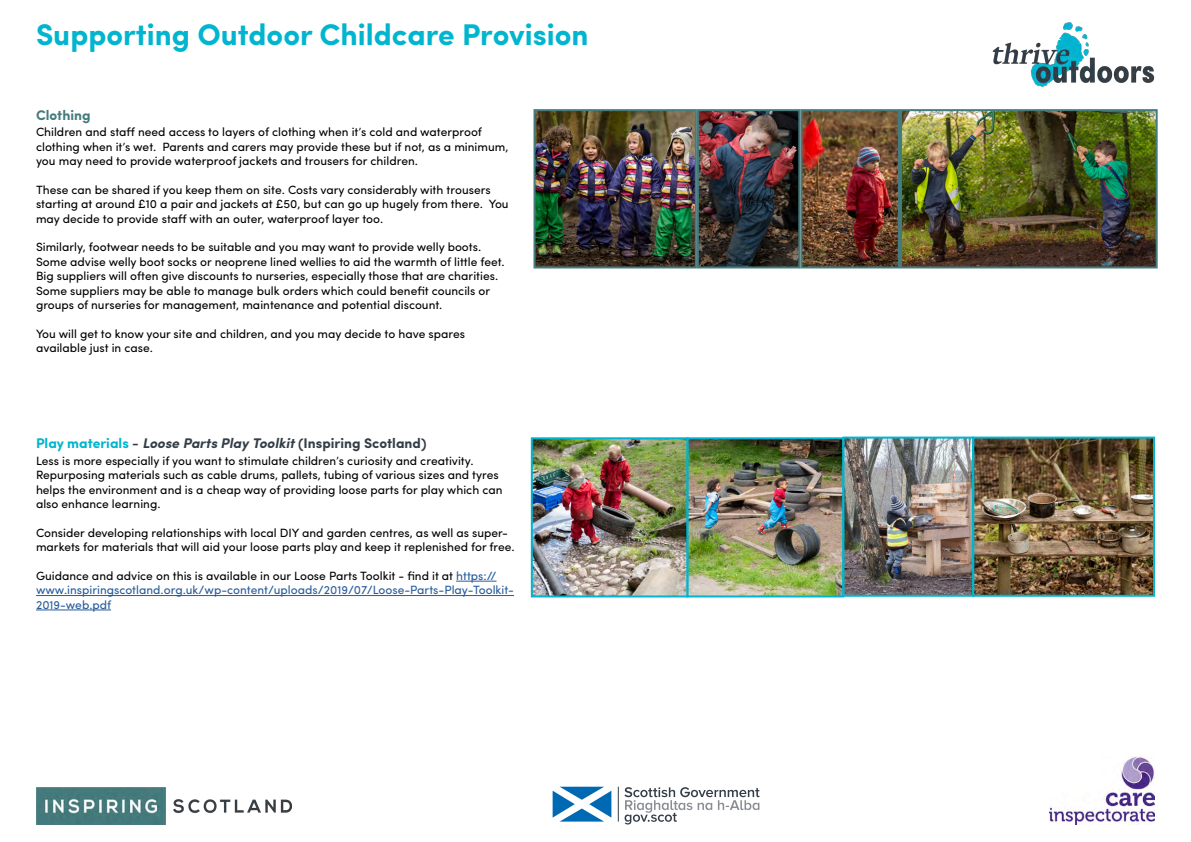
<style>
.page{position:relative;width:1191px;height:842px;background:#fff}
.page>*{position:absolute;margin:0;border:0;box-sizing:border-box;transform-origin:0 0}
.t1{font:700 30px "Sofia Pro";color:#00b5cf}
.t2{font:italic 700 14px "Sofia Pro";color:#343e48}
.t3{font:700 14px "Sofia Pro";color:#457b7d}
.t4{font:12px/14.4px "Sofia Pro";color:#000}
.t5{font:12px/14.4px "Sofia Pro";color:#275b9b}
.s1{font-style:normal;color:#00b5cf}
.s2{font-style:normal}
.s3{color:#000}
</style>
<div class="page">
<img style="left:37px;top:788px;width:254px;height:36px">
<hr style="left:618px;top:787px;width:1px;height:34px;background:#343e48">
<svg style="left:552px;top:787px;width:59px;height:34px"></svg>
<svg style="left:624px;top:787px;width:135px;height:37px"></svg>
<img style="left:1049px;top:757px;width:105px;height:67px">
<hr style="left:456px;top:581px;width:40px;height:1px;background:#275b9b">
<hr style="left:36px;top:595px;width:478px;height:1px;background:#275b9b">
<hr style="left:36px;top:610px;width:75px;height:1px;background:#275b9b">
<img style="left:536px;top:112px;width:158px;height:153px">
<div style="left:533px;top:109px;width:164px;height:159px;border:2px solid #457b7d"></div>
<img style="left:700px;top:112px;width:97px;height:153px">
<div style="left:697px;top:109px;width:103px;height:159px;border:2px solid #457b7d"></div>
<img style="left:803px;top:112px;width:94px;height:153px">
<div style="left:800px;top:109px;width:100px;height:159px;border:2px solid #457b7d"></div>
<img style="left:903px;top:112px;width:251px;height:153px">
<div style="left:900px;top:109px;width:257px;height:159px;border:2px solid #457b7d"></div>
<img style="left:534px;top:440px;width:618px;height:154px">
<div style="left:531px;top:437px;width:157px;height:160px;border:2px solid #00b5cf"></div>
<div style="left:686px;top:437px;width:158px;height:160px;border:2px solid #00b5cf"></div>
<div style="left:842px;top:437px;width:132px;height:160px;border:2px solid #00b5cf"></div>
<div style="left:972px;top:437px;width:183px;height:160px;border:2px solid #00b5cf"></div>
<img style="left:992px;top:23px;width:163px;height:64px">
<h1 class="t1" style="left:36px;top:12px;width:554px">Supporting Outdoor Childcare Provision</h1>
<p class="t3" style="left:36px;top:104px;width:56px">Clothing</p>
<p class="t4" style="left:36px;top:124px;width:474px">Children and staff need access to layers of clothing when it’s cold and waterproof clothing when it’s wet. Parents and carers may provide these but if not, as a minimum, you may need to provide waterproof jackets and trousers for children.</p>
<p class="t4" style="left:36px;top:182px;width:474px">These can be shared if you keep them on site. Costs vary considerably with trousers starting at around £10 a pair and jackets at £50, but can go up hugely from there. You may decide to provide staff with an outer, waterproof layer too.</p>
<p class="t4" style="left:36px;top:239px;width:470px">Similarly, footwear needs to be suitable and you may want to provide welly boots.<br>Some advise welly boot socks or neoprene lined wellies to aid the warmth of little feet.<br>Big suppliers will often give discounts to nurseries, especially those that are charities.<br>Some suppliers may be able to manage bulk orders which could benefit councils or groups of nurseries for management, maintenance and potential discount.</p>
<p class="t4" style="left:36px;top:326px;width:430px">You will get to know your site and children, and you may decide to have spares available just in case.</p>
<p class="t2" style="left:36px;top:432px;width:392px"><span class="s1">Play materials</span> <span class="s2">-</span> Loose Parts PlayToolkit<span class="s2">(Inspiring Scotland)</span></p>
<p class="t4" style="left:36px;top:452px;width:468px">Less is more especially if you want to stimulate children’s curiosity and creativity.<br>Repurposing materials such as cable drums, pallets, tubing of various sizes and tyres helps the environment and is a cheap way of providing loose parts for play which can also enhance learning.</p>
<p class="t4" style="left:36px;top:524px;width:480px">Consider developing relationships with local DIY and garden centres, as well as super&shy;markets for materials that will aid your loose parts play and keep it replenished for free.</p>
<p class="t5" style="left:36px;top:568px;width:479px"><span class="s3">Guidance and advice on this is available in our Loose Parts Toolkit - find it at</span> https:// www.inspiringscotland.org.uk/wp-content/uploads/2019/07/Loose-Parts-Play-Toolkit-<br>2019-web.pdf</p>
</div>
